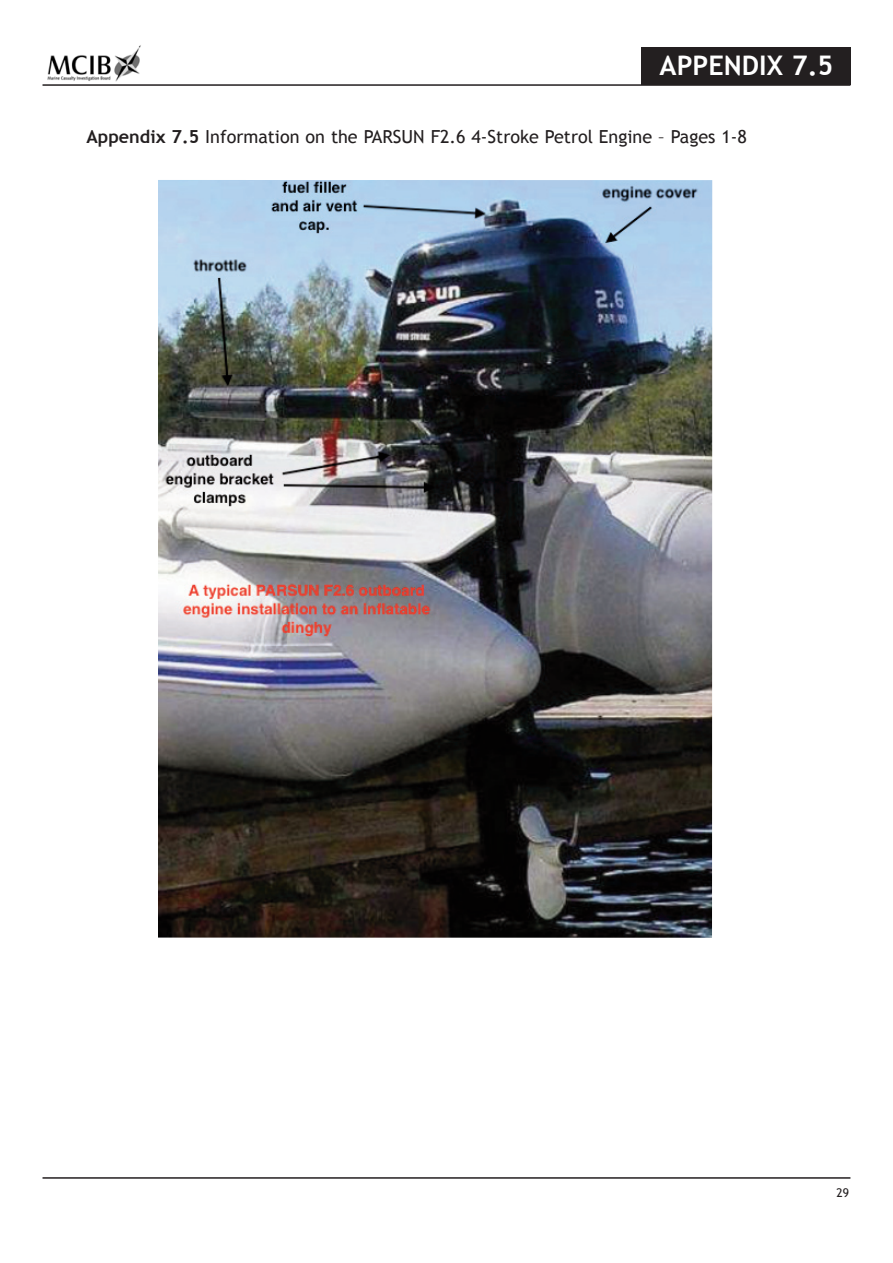
<style>
.page{position:relative;width:893px;height:1263px;background:#fff}
.page>*{position:absolute;margin:0;border:0;box-sizing:border-box;transform-origin:0 0}
.t1{font:700 27px "Trebuchet MS";color:#fff}
.t2{font:18px "Trebuchet MS";color:#231f20}
.t3{font:12px "Trebuchet MS";color:#231f20}
.s1{font-weight:700}
</style>
<div class="page">
<img style="left:47px;top:45px;width:94px;height:37px">
<hr style="left:43px;top:84px;width:807px;height:2px;background:#231f20">
<div style="left:641px;top:47px;width:209px;height:38px;background:#231f20"></div>
<img style="left:159px;top:180px;width:553px;height:758px">
<hr style="left:43px;top:1177px;width:807px;height:2px;background:#231f20">
<p class="t1" style="left:660px;top:50px;width:175px">APPENDIX 7.5</p>
<p class="t2" style="left:87px;top:126px;width:662px"><span class="s1">Appendix 7.5</span> Information on the PARSUN F2.6 4-Stroke Petrol Engine – Pages 1-8</p>
<p class="t3" style="left:836px;top:1185px;width:14px">29</p>
</div>
